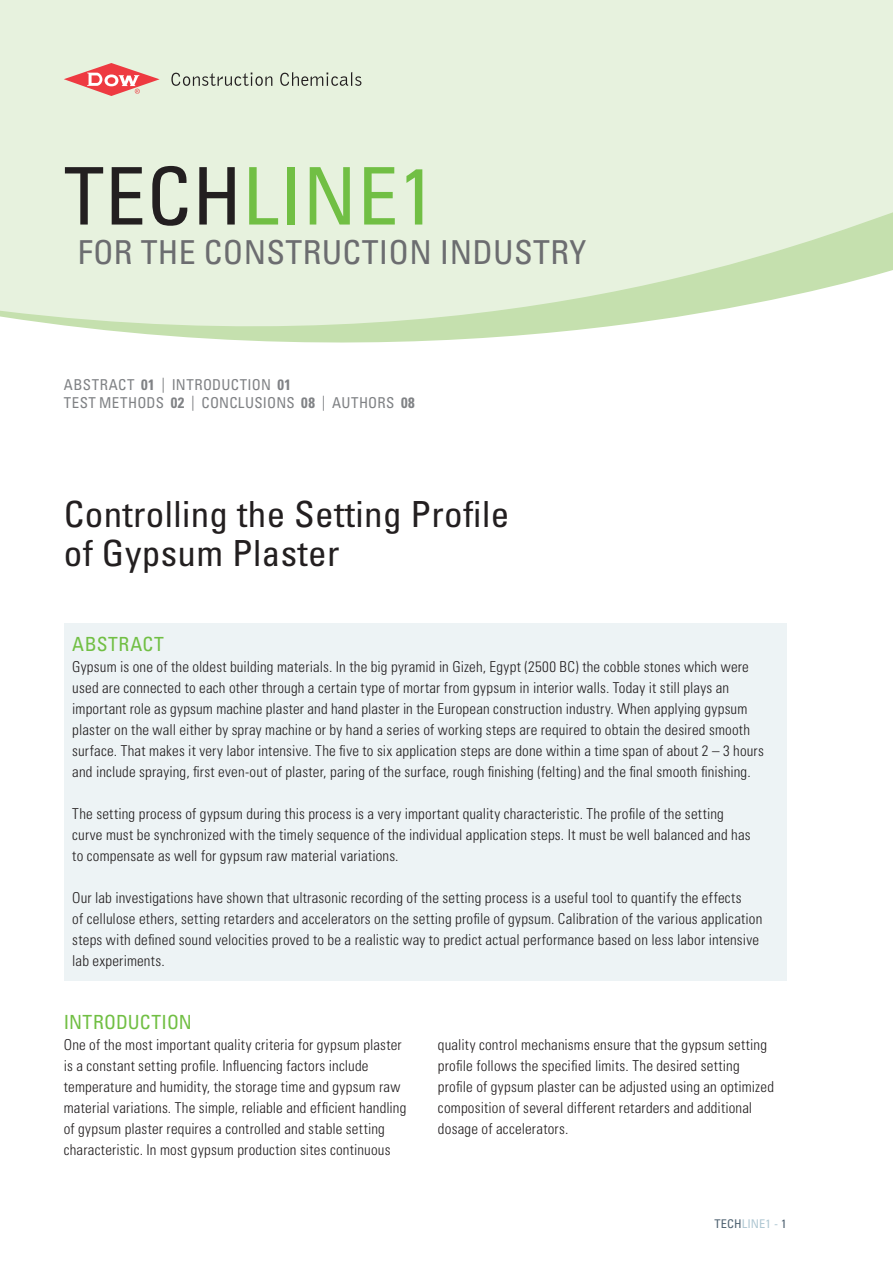
<style>
.page{position:relative;width:893px;height:1263px;background:#fff}
.page>*{position:absolute;margin:0;border:0;box-sizing:border-box;transform-origin:0 0}
.t1{font:condensed 79.5px "Univers";letter-spacing:.01em;color:#71bf44}
.t2{font:condensed 36px/39px "Univers";letter-spacing:.01em;color:#231f20}
.t3{font:condensed 33px "Univers";letter-spacing:.01em;color:#6c6d70}
.t4{font:condensed 19.5px "Univers";letter-spacing:.005em;color:#71bf44}
.t5{font:300 condensed 15px/21px "Univers";letter-spacing:.01em;color:#231f20}
.t6{font:condensed 15px "Univers";letter-spacing:.03em;color:#808285}
.t7{font:700 condensed 15px "Univers";color:#808285}
.t8{font:condensed 12px "Univers";letter-spacing:.01em;color:#b0c8d3}
.s1{color:#231f20}
.s2{font-weight:700}
.s3{color:#506372}
</style>
<div class="page">
<div style="left:0;top:0;width:893px;height:208px;background:#e7f2de"></div>
<svg style="left:0;top:208px;width:893px;height:135px;background:#e3f0d8"></svg>
<svg style="left:64px;top:63px;width:96px;height:33px;background:#eca9a2"></svg>
<svg style="left:171px;top:73px;width:101px;height:13px"></svg>
<svg style="left:280px;top:72px;width:81px;height:14px"></svg>
<div style="left:64px;top:623px;width:723px;height:357px;background:#edf3f5"></div>
<h1 class="t1" style="left:64px;top:146px;width:373px"><span class="s1">TECH</span> LINE1</h1>
<h3 class="t3" style="left:78px;top:231px;width:510px">FOR THE CONSTRUCTION INDUSTRY</h3>
<p class="t6" style="left:64px;top:375px;width:149px">ABSTRACT <span class="s2">01</span> | INTRODUC</p>
<p class="t6" style="left:240px;top:375px;width:16px">TION</p>
<p class="t7" style="left:278px;top:375px;width:15px">01</p>
<p class="t6" style="left:64px;top:393px;width:83px">TEST METHODS</p>
<p class="t6" style="left:171px;top:393px;width:49px"><span class="s2">02</span> | CONCLUSIONS</p>
<p class="t6" style="left:301px;top:393px;width:115px"><span class="s2">08</span> | AUTHORS <span class="s2">08</span></p>
<h2 class="t2" style="left:64px;top:494px;width:447px">CONTROLLING THE SETTING PROFILE<br>OF GYPSUM PLASTER</h2>
<h3 class="t4" style="left:72px;top:632px;width:93px">ABSTRACT</h3>
<p class="t5" style="left:72px;top:656px;width:693px">Gypsum is one of the oldest building materials. In the big pyramid in Gizeh, Egypt (2500 BC) the cobble stones which were used are connected to each other through a certain type of mortar from gypsum in interior walls. Today it still plays an important role as gypsum machine plaster and hand plaster in the European construction industry. When applying gypsum plaster on the wall either by spray machine or by hand a series of working steps are required to obtain the desired smooth surface. That makes it very labor intensive. The five to six application steps are done within a time span of about 2 – 3 hours and include spraying, first even-out of plaster, paring of the surface, rough finishing (felting) and the final smooth finishing.</p>
<p class="t5" style="left:72px;top:803px;width:680px">The setting process of gypsum during this process is a very important quality characteristic. The profile of the setting curve must be synchronized with the timely sequence of the individual application steps. It must be well balanced and has to compensate as well for gypsum raw material variations.</p>
<p class="t5" style="left:72px;top:887px;width:692px">Our lab investigations have shown that ultrasonic recording of the setting process is a useful tool to quantify the effects<br>of cellulose ethers, setting retarders and accelerators on the setting profile of gypsum. Calibration of the various application steps with defined sound velocities proved to be a realistic way to predict actual performance based on less labor intensive lab experiments.</p>
<h3 class="t4" style="left:64px;top:1010px;width:130px">INTRODUCTION</h3>
<p class="t5" style="left:64px;top:1034px;width:344px">One of the most important quality criteria for gypsum plaster is a constant setting profile. Influencing factors include temperature and humidity, the storage time and gypsum raw material variations. The simple, reliable and efficient handling of gypsum plaster requires a controlled and stable setting characteristic. In most gypsum production sites continuous</p>
<p class="t5" style="left:438px;top:1034px;width:337px">quality control mechanisms ensure that the gypsum setting profile follows the specified limits. The desired setting profile of gypsum plaster can be adjusted using an optimized composition of several different retarders and additional dosage of accelerators.</p>
<p class="t8" style="left:714px;top:1216px;width:74px"><span class="s3">TECH</span> LINE1 - <span class="s3">1</span></p>
</div>
